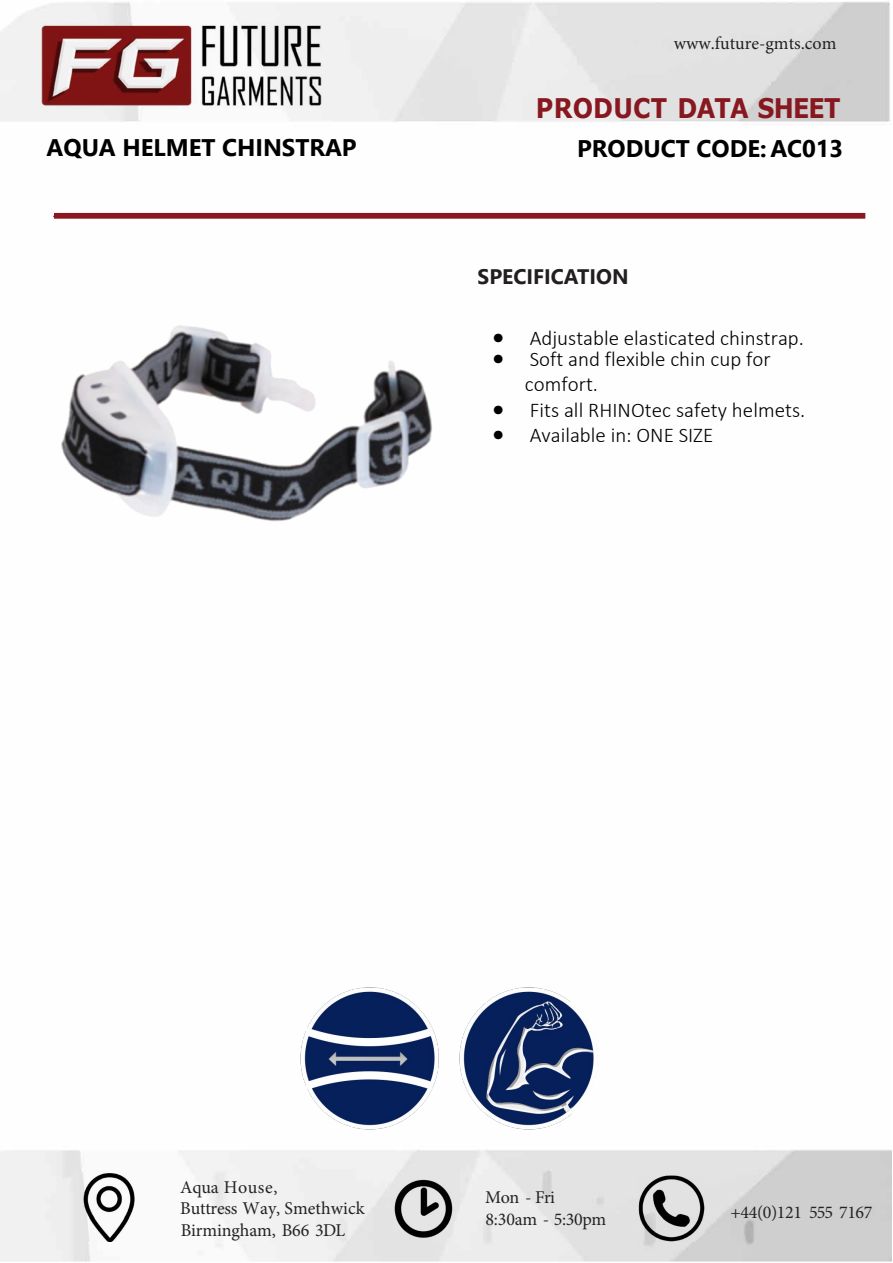
<style>
.page{position:relative;width:893px;height:1263px;background:#fff}
.page>*{position:absolute;margin:0;border:0;box-sizing:border-box;transform-origin:0 0}
.t1{font:700 27px "Verdana";letter-spacing:-.035em;color:#881820;scale:.89 1}
.t2{font:700 24px "Segoe UI";color:#000}
.t3{font:300 21px/25.2px "Calibri";color:#000}
.t4{font:700 21px "Segoe UI";color:#231f20}
.t5{font:18px/21.8px "Minion Pro";letter-spacing:-.005em;color:#252122}
.t6{font:18px "Minion Pro";color:#231f20}
.t7{font:18px "Minion Pro";letter-spacing:-.025em;color:#262324}
.s1{color:#262324}
</style>
<div class="page">
<img style="left:0;top:1px;width:892px;height:1261px">
<img style="left:42px;top:22px;width:279px;height:84px">
<img style="left:82px;top:1173px;width:53px;height:69px">
<img style="left:395px;top:1180px;width:57px;height:57px">
<img style="left:638px;top:1175px;width:66px;height:67px">
<hr style="left:53px;top:216px;width:812px;height:1px;background:#801414">
<hr style="left:54px;top:214px;width:811px;height:3px;background:#8a1820">
<img style="left:50px;top:238px;width:390px;height:389px">
<img style="left:292px;top:981px;width:316px;height:158px">
<p class="t6" style="left:674px;top:31px;width:164px">www.future-gmts.com</p>
<p class="t1" style="left:536px;top:89px;width:344px">PRODUCT DATA SHEET</p>
<p class="t2" style="left:47px;top:125px;width:311px">AQUA HELMET CHINSTRAP</p>
<p class="t2" style="left:577px;top:126px;width:268px">PRODUCT CODE: AC013</p>
<p class="t4" style="left:478px;top:257px;width:153px">SPECIFICATION</p>
<p class="t3" style="left:493px;top:325px;width:313px">• Adjustable elasticated chinstrap.</p>
<p class="t3" style="left:525px;top:346px;width:247px;text-indent:-32px">• Soft and flexible chin cup for comfort.</p>
<p class="t3" style="left:493px;top:397px;width:314px">• Fits all RHINOtec safety helmets.</p>
<p class="t3" style="left:493px;top:422px;width:222px">• Available in: ONE SIZE</p>
<p class="t5" style="left:180px;top:1176px;width:186px"><span class="s1">Aqua House,<br></span>Buttress Way, Smethwick<br>Birmingham, B66 3DL</p>
<p class="t5" style="left:485px;top:1186px;width:123px">Mon - Fri<br>8:30am - 5:30pm</p>
<p class="t7" style="left:731px;top:1200px;width:143px">+44(0)121 555 7167</p>
</div>
